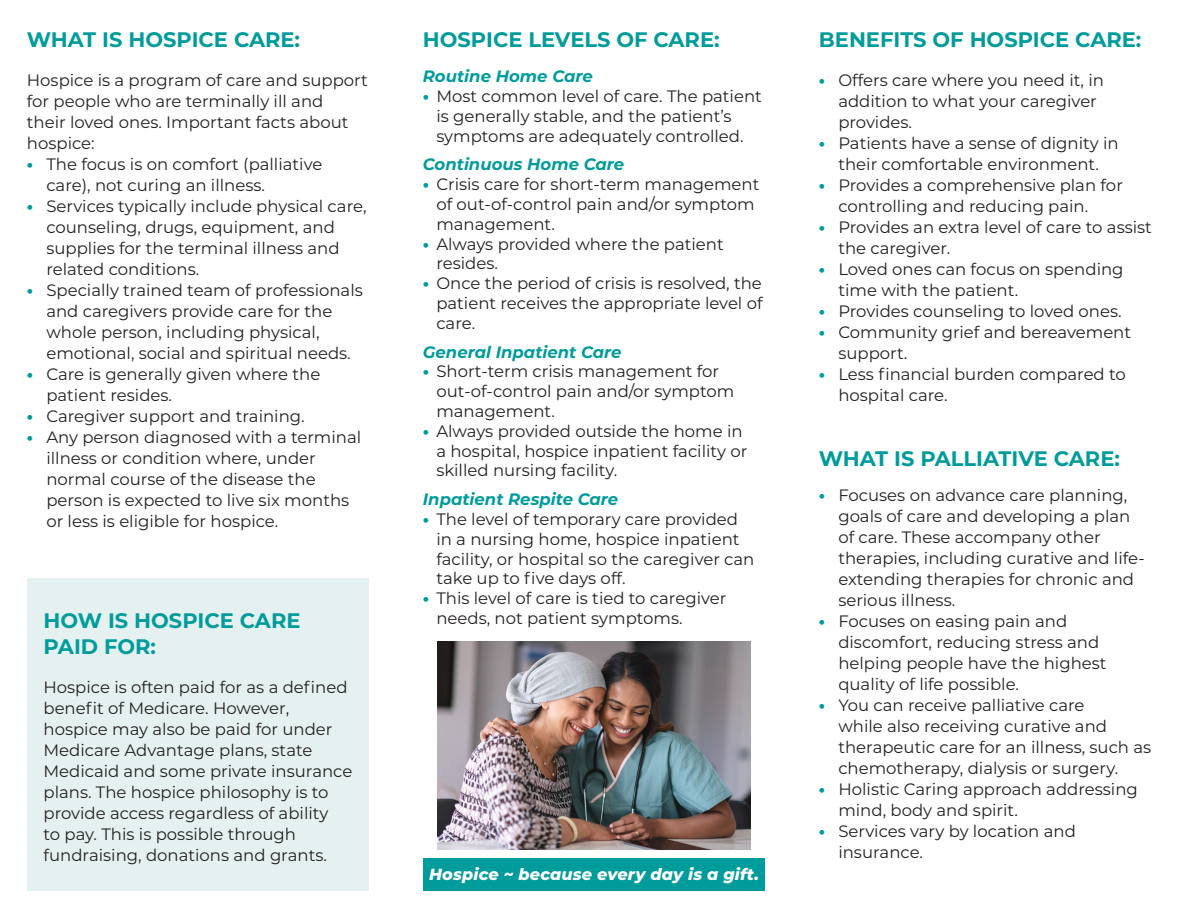
<style>
.page{position:relative;width:1188px;height:918px;background:#fff}
.page>*{position:absolute;margin:0;border:0;box-sizing:border-box;transform-origin:0 0}
.t1{font:700 21px/25.2px "Montserrat";color:#009b9b}
.t2{font:16.5px/21px "Montserrat";color:#231f20}
.t3{font:italic 700 16.5px "Montserrat";color:#009b9b}
.t4{font:italic 800 16.2px "Montserrat";letter-spacing:.01em;color:#fff}
.s1{font-weight:800;color:#009b9b}
</style>
<div class="page">
<div style="left:423px;top:859px;width:342px;height:32px;background:#009b9b"></div>
<div style="left:27px;top:578px;width:342px;height:312px;background:#e5f1f1"></div>
<img style="left:437px;top:641px;width:313px;height:209px">
<p class="t1" style="left:27px;top:26px;width:275px">WHAT IS HOSPICE CARE:</p>
<p class="t2" style="left:27px;top:69px;width:342px">Hospice is a program of care and support for people who are terminally ill and<br>their loved ones. Important facts about hospice:</p>
<p class="t2" style="left:46px;top:153px;width:278px;text-indent:-20px"><span class="s1">•</span> The focus is on comfort (palliative care), not curing an illness.</p>
<p class="t2" style="left:46px;top:195px;width:322px;text-indent:-20px"><span class="s1">•</span> Services typically include physical care, counseling, drugs, equipment, and supplies for the terminal illness and related conditions.</p>
<p class="t2" style="left:46px;top:279px;width:318px;text-indent:-20px"><span class="s1">•</span> Specially trained team of professionals and caregivers provide care for the whole person, including physical, emotional, social and spiritual needs.</p>
<p class="t2" style="left:46px;top:363px;width:275px;text-indent:-20px"><span class="s1">•</span> Care is generally given where the patient resides.</p>
<p class="t2" style="left:27px;top:405px;width:279px"><span class="s1">•</span> Caregiver support and training.</p>
<p class="t2" style="left:46px;top:426px;width:316px;text-indent:-20px"><span class="s1">•</span> Any person diagnosed with a terminal illness or condition where, under normal course of the disease the person is expected to live six months or less is eligible for hospice.</p>
<p class="t1" style="left:43px;top:607px;width:259px">HOW IS HOSPICE CARE<br>PAID FOR:</p>
<p class="t2" style="left:43px;top:676px;width:310px">Hospice is often paid for as a defined benefit of Medicare. However, hospice may also be paid for under Medicare Advantage plans, state Medicaid and some private insurance plans. The hospice philosophy is to provide access regardless of ability<br>to pay. This is possible through fundraising, donations and grants.</p>
<p class="t1" style="left:423px;top:26px;width:298px">HOSPICE LEVELS OF CARE:</p>
<p class="t3" style="left:423px;top:64px;width:171px">Routine Home Care</p>
<p class="t2" style="left:436px;top:86px;width:327px;line-height:19.8px;text-indent:-14px"><span class="s1">•</span> Most common level of care. The patient is generally stable, and the patient’s symptoms are adequately controlled.</p>
<p class="t3" style="left:423px;top:153px;width:203px">Continuous Home Care</p>
<p class="t2" style="left:436px;top:174px;width:325px;line-height:19.8px;text-indent:-14px"><span class="s1">•</span> Crisis care for short-term management of out-of-control pain and/or symptom management.</p>
<p class="t2" style="left:436px;top:233px;width:289px;line-height:19.8px;text-indent:-14px"><span class="s1">•</span> Always provided where the patient resides.</p>
<p class="t2" style="left:436px;top:273px;width:328px;line-height:19.8px;text-align:justify;text-indent:-14px"><span class="s1">•</span> Once the period of crisis is resolved, the patient receives the appropriate level of care.</p>
<p class="t3" style="left:423px;top:340px;width:200px">General Inpatient Care</p>
<p class="t2" style="left:436px;top:361px;width:299px;line-height:19.8px;text-indent:-14px"><span class="s1">•</span> Short-term crisis management for out-of-control pain and/or symptom management.</p>
<p class="t2" style="left:436px;top:420px;width:313px;line-height:19.8px;text-indent:-14px"><span class="s1">•</span> Always provided outside the home in a hospital, hospice inpatient facility or skilled nursing facility.</p>
<p class="t3" style="left:423px;top:487px;width:197px">Inpatient Respite Care</p>
<p class="t2" style="left:436px;top:509px;width:320px;line-height:19.8px;text-indent:-14px"><span class="s1">•</span> The level of temporary care provided in a nursing home, hospice inpatient facility, or hospital so the caregiver can take up to five days off.</p>
<p class="t2" style="left:436px;top:588px;width:292px;line-height:19.8px;text-indent:-14px"><span class="s1">•</span> This level of care is tied to caregiver needs, not patient symptoms.</p>
<p class="t4" style="left:429px;top:863px;width:331px">Hospice ~ because every day is a gift.</p>
<p class="t1" style="left:819px;top:26px;width:324px">BENEFITS OF HOSPICE CARE:</p>
<p class="t2" style="left:838px;top:69px;width:267px;text-indent:-20px"><span class="s1">•</span> Offers care where you need it, in addition to what your caregiver provides.</p>
<p class="t2" style="left:819px;top:132px;width:301px;text-align:center"><span class="s1">•</span> Patients have a sense of dignity in their comfortable environment.</p>
<p class="t2" style="left:838px;top:174px;width:286px;text-indent:-20px"><span class="s1">•</span> Provides a comprehensive plan for controlling and reducing pain.</p>
<p class="t2" style="left:838px;top:216px;width:315px;text-indent:-20px"><span class="s1">•</span> Provides an extra level of care to assist the caregiver.</p>
<p class="t2" style="left:838px;top:258px;width:287px;text-indent:-20px"><span class="s1">•</span> Loved ones can focus on spending time with the patient.</p>
<p class="t2" style="left:819px;top:300px;width:304px"><span class="s1">•</span> Provides counseling to loved ones.</p>
<p class="t2" style="left:838px;top:321px;width:294px;text-indent:-20px"><span class="s1">•</span> Community grief and bereavement support.</p>
<p class="t2" style="left:838px;top:363px;width:289px;text-indent:-20px"><span class="s1">•</span> Less financial burden compared to hospital care.</p>
<p class="t1" style="left:819px;top:445px;width:302px">WHAT IS PALLIATIVE CARE:</p>
<p class="t2" style="left:838px;top:484px;width:308px;text-indent:-20px"><span class="s1">•</span> Focuses on advance care planning, goals of care and developing a plan of care. These accompany other therapies, including curative and life&shy;extending therapies for chronic and serious illness.</p>
<p class="t2" style="left:838px;top:610px;width:270px;text-indent:-20px"><span class="s1">•</span> Focuses on easing pain and discomfort, reducing stress and helping people have the highest quality of life possible.</p>
<p class="t2" style="left:838px;top:694px;width:314px;text-indent:-20px"><span class="s1">•</span> You can receive palliative care<br>while also receiving curative and therapeutic care for an illness, such as chemotherapy, dialysis or surgery.</p>
<p class="t2" style="left:838px;top:778px;width:301px;text-indent:-20px"><span class="s1">•</span> Holistic Caring approach addressing mind, body and spirit.</p>
<p class="t2" style="left:838px;top:820px;width:239px;text-indent:-20px"><span class="s1">•</span> Services vary by location and insurance.</p>
</div>
